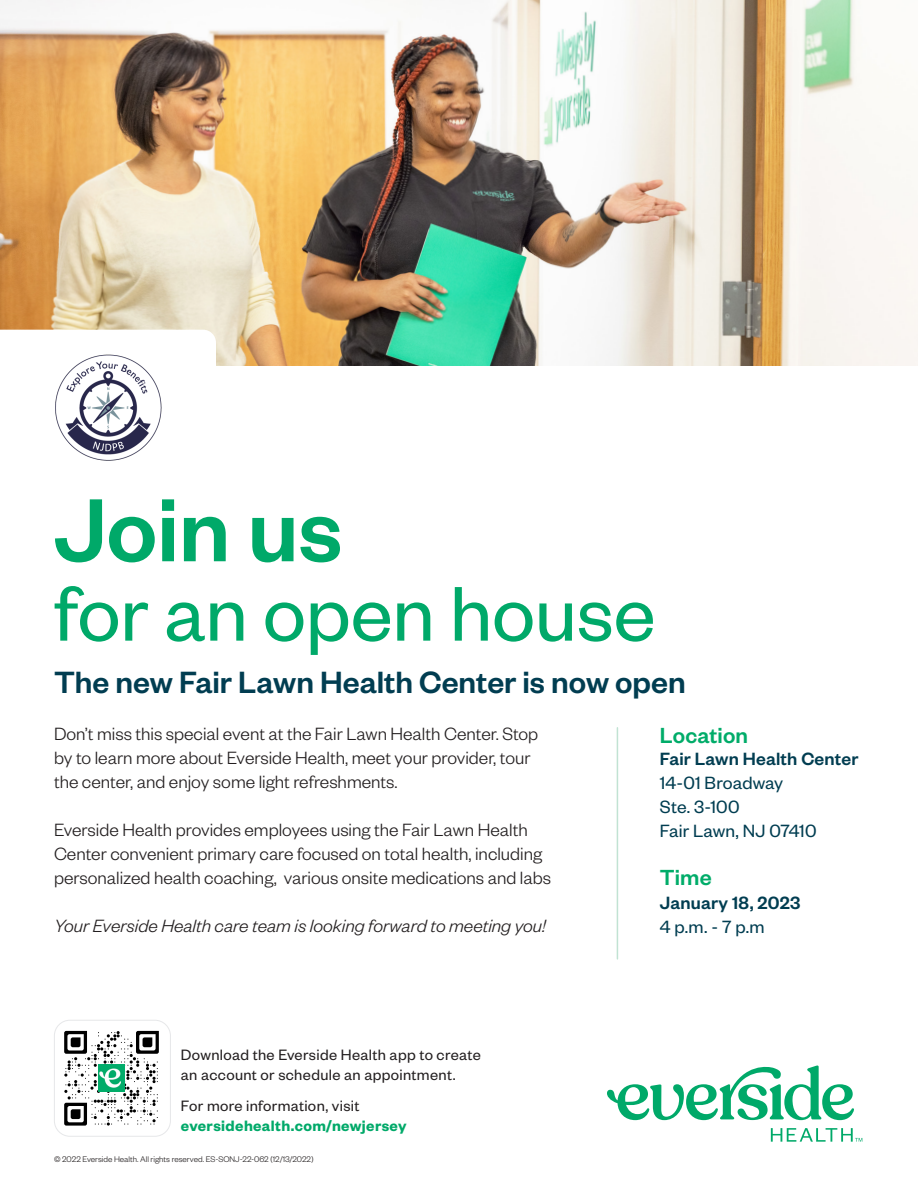
<style>
.page{position:relative;width:918px;height:1188px;background:#fff}
.page>*{position:absolute;margin:0;border:0;box-sizing:border-box;transform-origin:0 0}
.t1{font:500 98.25px "Founders Grotesk";color:#00a969}
.t2{font:85.05px "Founders Grotesk";color:#00a969}
.t3{font:500 33.75px "Founders Grotesk";color:#013d51}
.t4{font:500 24px "Founders Grotesk";letter-spacing:.005em;color:#00ac69}
.t5{font:300 19.5px/24px "Founders Grotesk";color:#231f20}
.t6{font:italic 300 19.5px "Founders Grotesk";color:#231f20}
.t7{font:500 19.5px/24px "Founders Grotesk";letter-spacing:.01em;color:#013d51}
.t8{font:19.5px "Founders Grotesk";letter-spacing:.005em;color:#013d51}
.CTA_13_15{font:16.5px/19.5px "Founders Grotesk";letter-spacing:.02em;color:#231f20}
.CTA_13_15-2{font:600 16.5px/19.5px "Founders Grotesk";letter-spacing:.025em;color:#00a969}
.t9{font:300 9px "Founders Grotesk";color:#231f20}
.s1{font-weight:400;color:#231f20}
.s2{font-weight:400}
</style>
<div class="page">
<img style="left:0;top:0;width:918px;height:365px">
<svg style="left:0;top:330px;width:216px;height:35px"></svg>
<svg style="left:607px;top:1066px;width:255px;height:76px"></svg>
<hr style="left:617px;top:728px;width:1px;height:231px;background:#c1e3d3">
<img style="left:54px;top:354px;width:108px;height:107px">
<div style="left:54px;top:1020px;width:117px;height:117px;border:1px solid #e6e7e9;border-radius:16px"></div>
<svg style="left:64px;top:1031px;width:95px;height:95px"></svg>
<img style="left:98px;top:1065px;width:27px;height:27px">
<p class="t1" style="left:54px;top:469px;width:290px">Join us</p>
<p class="t2" style="left:54px;top:561px;width:603px">for an open house</p>
<p class="t3" style="left:54px;top:661px;width:633px">The new Fair Lawn Health Center is now open</p>
<p class="t5" style="left:54px;top:721px;width:486px">Don’t miss this special event at the Fair Lawn Health Center. Stop by to learn more about Everside Health, meet your provider, tour the center, and enjoy some light refreshments.</p>
<p class="t5" style="left:54px;top:817px;width:499px">Everside Health provides employees using the Fair Lawn Health<br>Center convenient primary care focused on total health, including personalized health coaching, various onsite medications and labs</p>
<p class="t6" style="left:54px;top:914px;width:493px">Your Everside Health care team is looking forward to meeting you!</p>
<p class="CTA_13_15" style="left:181px;top:1044px;width:301px">Download the Everside Health app to create an account or schedule an appointment.</p>
<p class="CTA_13_15-2" style="left:181px;top:1095px;width:227px"><span class="s1">For more information, visit </span>eversidehealth.com/newjersey</p>
<p class="t9" style="left:54px;top:1154px;width:261px">© 2022 Everside Health. All rights reserved. ES-SONJ-22-062 (12/13/2022)</p>
<p class="t4" style="left:660px;top:720px;width:90px">Location</p>
<p class="t7" style="left:660px;top:746px;width:200px">Fair Lawn Health Center</p>
<p class="t8" style="left:660px;top:771px;width:125px">14-01 Broadway</p>
<p class="t8" style="left:660px;top:795px;width:81px">Ste. 3-100</p>
<p class="t8" style="left:660px;top:819px;width:158px">Fair Lawn, NJ 07410</p>
<p class="t4" style="left:660px;top:863px;width:53px">Time</p>
<p class="t7" style="left:660px;top:890px;width:142px">January 18, 2023<br><span class="s2">4 p.m. - 7 p.m</span></p>
</div>
